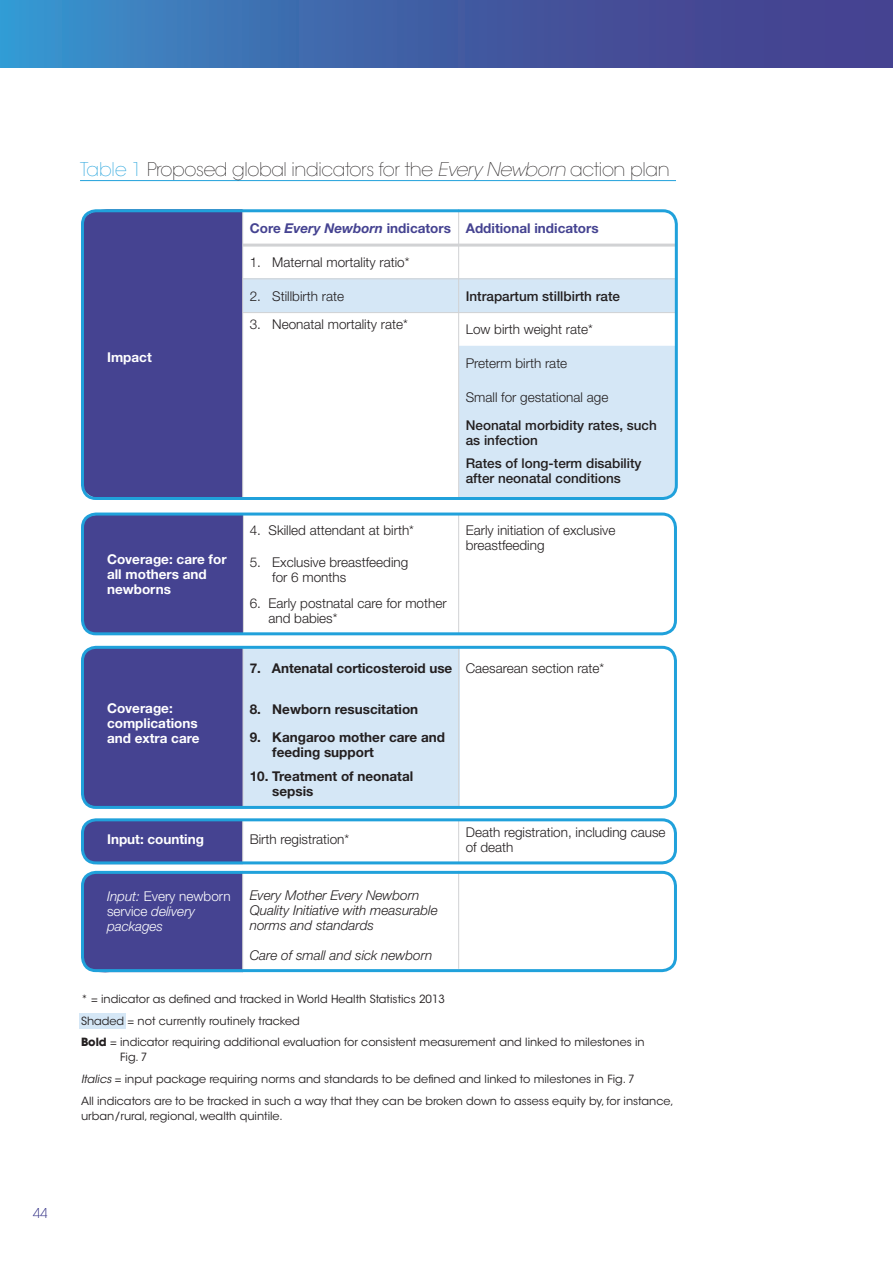
<style>
.page{position:relative;width:893px;height:1263px;background:#fff}
.page>*{position:absolute;margin:0;border:0;box-sizing:border-box;transform-origin:0 0}
.Figure_Copy{font:200 18.75px "ITC Avant Garde Std";letter-spacing:-.02em;color:#231f20}
.Chart_Headings{font:300 13.5px/15px "Helvetica Neue LT Std";color:#231f20}
.Chart_Headings-2{font:700 13.5px/15px "Helvetica Neue LT Std";color:#231f20}
.Chart_Headings-3{font:500 13.5px/15px "Helvetica Neue LT Std";color:#231f20}
.Chart_Headings-4{font:italic 300 13.5px/15px "Helvetica Neue LT Std";color:#231f20}
.Chart_Headings-5{font:700 13.5px/15px "Helvetica Neue LT Std";color:#fff}
.Chart_Headings-6{font:700 13.5px "Helvetica Neue LT Std";color:#454391}
.Chart_Headings-7{font:italic 300 13.5px/15px "Helvetica Neue LT Std";color:#fff}
.t1{font:200 13.5px "ITC Avant Garde Std";color:#454391}
.chart_body{font:11.25px/15px "ITC Avant Garde Std";color:#231f20}
.s1{color:#20a1db}
.s2{font-style:italic}
.s3{font-style:normal}
.s4{font-weight:700}
</style>
<div class="page">
<div style="left:0;top:0;width:893px;height:68px;background:linear-gradient(to right,#398ec9,#483586)"></div>
<div style="left:79px;top:1013px;width:47px;height:16px;background:#d5e7f6"></div>
<div style="left:81px;top:822px;width:162px;height:151px;background:#454391"></div>
<div style="left:83px;top:646px;width:160px;height:159px;background:#454391"></div>
<div style="left:83px;top:516px;width:160px;height:119px;background:#454391"></div>
<div style="left:85px;top:213px;width:157px;height:287px;background:#454391"></div>
<div style="left:243px;top:647px;width:216px;height:162px;background:#d5e7f6"></div>
<div style="left:243px;top:278px;width:432px;height:35px;background:#d5e7f6"></div>
<div style="left:459px;top:346px;width:215px;height:150px;background:#d5e7f6"></div>
<hr style="left:80px;top:180px;width:596px;height:1px;background:#20a1db">
<hr style="left:242px;top:209px;width:1px;height:289px;background:#d1d2d4">
<hr style="left:458px;top:209px;width:1px;height:289px;background:#d1d2d4">
<hr style="left:458px;top:515px;width:1px;height:119px;background:#d1d2d4">
<hr style="left:243px;top:513px;width:1px;height:119px;background:#d1d2d4">
<hr style="left:458px;top:646px;width:1px;height:163px;background:#d1d2d4">
<hr style="left:243px;top:646px;width:1px;height:163px;background:#d1d2d4">
<hr style="left:458px;top:820px;width:1px;height:43px;background:#d1d2d4">
<hr style="left:242px;top:820px;width:1px;height:43px;background:#d1d2d4">
<hr style="left:458px;top:871px;width:1px;height:98px;background:#d1d2d4">
<hr style="left:242px;top:871px;width:1px;height:101px;background:#d1d2d4">
<div style="left:81px;top:512px;width:596px;height:123px;border:3px solid #20a1db;border-radius:14px"></div>
<div style="left:81px;top:646px;width:596px;height:163px;border:3px solid #20a1db;border-radius:14px"></div>
<div style="left:81px;top:818px;width:596px;height:46px;border:3px solid #20a1db;border-radius:14px"></div>
<hr style="left:243px;top:278px;width:216px;height:1px;background:#d1d2d4">
<hr style="left:459px;top:278px;width:216px;height:1px;background:#d1d2d4">
<hr style="left:243px;top:312px;width:216px;height:1px;background:#d1d2d4">
<hr style="left:459px;top:312px;width:216px;height:1px;background:#d1d2d4">
<hr style="left:243px;top:244px;width:216px;height:3px;background:#d1d2d4">
<hr style="left:459px;top:244px;width:216px;height:3px;background:#d1d2d4">
<div style="left:81px;top:871px;width:596px;height:101px;border:3px solid #20a1db;border-radius:14px"></div>
<div style="left:81px;top:209px;width:597px;height:291px;border:3px solid #20a1db;border-radius:14px"></div>
<p class="Figure_Copy" style="left:80px;top:158px;width:591px"><span class="s1">Table 1</span> Proposed global indicators for the <span class="s2">Every Newborn</span> action plan</p>
<p class="Chart_Headings-5" style="left:107px;top:350px;width:46px">Impact</p>
<p class="Chart_Headings-5" style="left:107px;top:551px;width:121px">Coverage: care for all mothers and newborns</p>
<p class="Chart_Headings-5" style="left:107px;top:700px;width:67px">Coverage:</p>
<p class="Chart_Headings-5" style="left:107px;top:715px;width:94px">complications and extra care</p>
<p class="Chart_Headings-6" style="left:250px;top:220px;width:203px">Core <span class="s2">Every Newborn</span> indicators</p>
<p class="Chart_Headings-6" style="left:466px;top:220px;width:134px">Additional indicators</p>
<p class="Chart_Headings" style="left:250px;top:254px;width:161px">1. Maternal mortality ratio*</p>
<p class="Chart_Headings" style="left:250px;top:288px;width:96px">2. Stillbirth rate</p>
<p class="Chart_Headings-3" style="left:466px;top:288px;width:156px">Intrapartum stillbirth rate</p>
<p class="Chart_Headings" style="left:250px;top:316px;width:160px">3. Neonatal mortality rate*</p>
<p class="Chart_Headings" style="left:466px;top:322px;width:129px">Low birth weight rate*</p>
<p class="Chart_Headings" style="left:466px;top:355px;width:103px">Preterm birth rate</p>
<p class="Chart_Headings" style="left:466px;top:389px;width:144px">Small for gestational age</p>
<p class="Chart_Headings-3" style="left:466px;top:418px;width:193px">Neonatal morbidity rates, such as infection</p>
<p class="Chart_Headings-3" style="left:466px;top:456px;width:177px">Rates of long-term disability after neonatal conditions</p>
<p class="Chart_Headings" style="left:250px;top:523px;width:166px">4. Skilled attendant at birth*</p>
<p class="Chart_Headings" style="left:466px;top:522px;width:151px">Early initiation of exclusive breastfeeding</p>
<p class="Chart_Headings" style="left:272px;top:555px;width:138px;text-indent:-23px">5. Exclusive breastfeeding for 6 months</p>
<p class="Chart_Headings" style="left:269px;top:595px;width:180px;text-indent:-19px">6. Early postnatal care for mother and babies*</p>
<p class="Chart_Headings-2" style="left:250px;top:661px;width:204px">7. Antenatal corticosteroid use</p>
<p class="Chart_Headings" style="left:466px;top:661px;width:140px">Caesarean section rate*</p>
<p class="Chart_Headings-2" style="left:250px;top:701px;width:170px">8. Newborn resuscitation</p>
<p class="Chart_Headings-2" style="left:272px;top:730px;width:174px;text-indent:-23px">9. Kangaroo mother care and feeding support</p>
<p class="Chart_Headings-2" style="left:272px;top:768px;width:142px;text-indent:-23px">10. Treatment of neonatal sepsis</p>
<p class="Chart_Headings-5" style="left:107px;top:832px;width:98px">Input: counting</p>
<p class="Chart_Headings" style="left:250px;top:832px;width:101px">Birth registration*</p>
<p class="Chart_Headings" style="left:466px;top:824px;width:201px">Death registration, including cause of death</p>
<p class="Chart_Headings-7" style="left:107px;top:889px;width:125px">Input: <span class="s3">Every newborn service</span> delivery packages</p>
<p class="Chart_Headings-4" style="left:250px;top:887px;width:190px">Every Mother Every Newborn<br>Quality Initiative with measurable norms and standards</p>
<p class="Chart_Headings-4" style="left:250px;top:947px;width:184px">Care of small and sick newborn</p>
<p class="chart_body" style="left:81px;top:991px;width:365px">* = indicator as defined and tracked in World Health Statistics 2013</p>
<p class="chart_body" style="left:81px;top:1013px;width:220px">Shaded = not currently routinely tracked</p>
<p class="chart_body" style="left:120px;top:1035px;width:526px;text-indent:-39px"><span class="s4">Bold</span> = indicator requiring additional evaluation for consistent measurement and linked to milestones in<br>Fig. 7</p>
<p class="chart_body" style="left:81px;top:1072px;width:555px"><span class="s2">Italics</span> = input package requiring norms and standards to be defined and linked to milestones in Fig. 7</p>
<p class="chart_body" style="left:81px;top:1093px;width:594px">All indicators are to be tracked in such a way that they can be broken down to assess equity by, for instance, urban/rural, regional, wealth quintile.</p>
<p class="t1" style="left:33px;top:1205px;width:16px">44</p>
</div>
